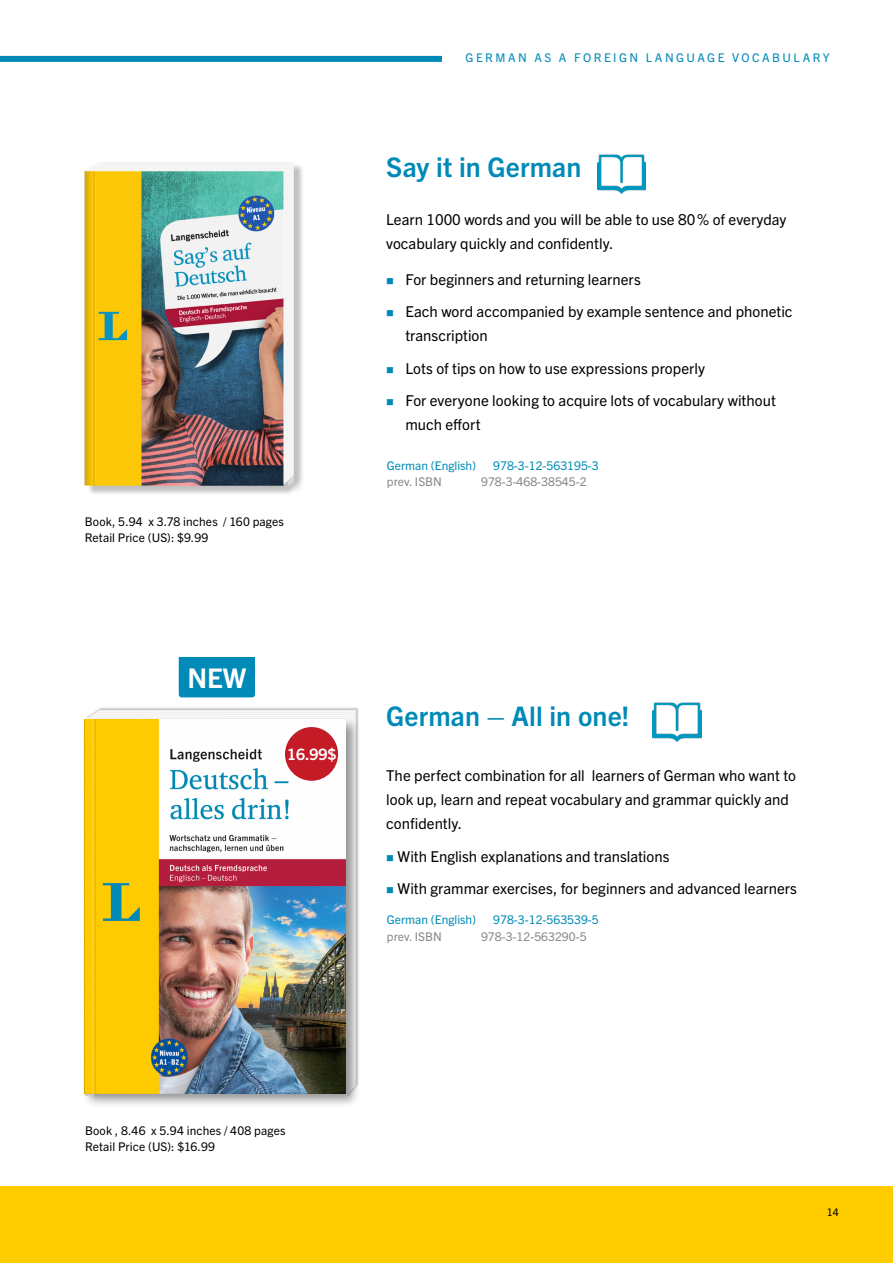
<style>
.page{position:relative;width:893px;height:1263px;background:#fff}
.page>*{position:absolute;margin:0;border:0;box-sizing:border-box;transform-origin:0 0}
.t1{font:700 27.15px "Trade Gothic Next LT Pro";color:#fff}
.t2{font:700 27px "Trade Gothic Next LT Pro";letter-spacing:.005em;color:#008ab7}
.t3{font:700 15.75px "Trade Gothic Next LT Pro";color:#fff}
.t4{font:15px/24px "Trade Gothic Next LT Pro";color:#000}
.t5{font:12px/16.5px "Trade Gothic Next LT Pro";letter-spacing:.015em;color:#000}
.t6{font:12px "Trade Gothic Next LT Pro";color:#008ab7}
.t7{font:12px "Trade Gothic Next LT Pro";color:#878787}
.t8{font:12px "Trade Gothic Next LT Pro";letter-spacing:.205em;color:#008ab7}
.t9{font:10.5px "Trade Gothic Next LT Pro";color:#000}
.s1{color:#008ab7}
</style>
<div class="page">
<div style="left:0;top:1186px;width:893px;height:77px;background:#fc0"></div>
<div style="left:87px;top:163px;width:218px;height:332px;background:#000;opacity:.25"></div>
<img style="left:85px;top:171px;width:198px;height:315px">
<div style="left:85px;top:171px;width:7px;height:314px;background:#e7b606"></div>
<hr style="left:92px;top:171px;width:3px;height:315px;background:#000">
<hr style="left:94px;top:177px;width:2px;height:307px;background:#fff">
<div style="left:82px;top:716px;width:279px;height:392px;background:#000;opacity:.4"></div>
<img style="left:85px;top:720px;width:261px;height:373px">
<img style="left:653px;top:702px;width:49px;height:40px">
<img style="left:597px;top:154px;width:49px;height:40px">
<hr style="left:93px;top:720px;width:3px;height:377px;background:#000">
<hr style="left:91px;top:719px;width:3px;height:378px;background:#fff">
<div style="left:179px;top:657px;width:76px;height:40px;background:#008ab7"></div>
<div style="left:286px;top:728px;width:51px;height:52px;background:#c41b27;border-radius:50%"></div>
<div style="left:285px;top:728px;width:53px;height:53px;border:2px solid #c41b27;border-radius:50%"></div>
<div style="left:0;top:56px;width:442px;height:6px;background:#008ab7"></div>
<p class="t5" style="left:85px;top:512px;width:201px">Book, 5.94 x 3.78 inches / 160 pages<br>Retail Price (US): $9.99</p>
<h1 class="t1" style="left:187px;top:659px;width:61px">NEW</h1>
<p class="t3" style="left:287px;top:743px;width:51px">16.99$</p>
<p class="t8" style="left:466px;top:50px;width:366px">GERMAN AS A FOREIGN LANGUAGE VOCABULARY</p>
<h2 class="t2" style="left:386px;top:148px;width:197px">Say it in German</h2>
<p class="t4" style="left:386px;top:206px;width:402px">Learn 1000 words and you will be able to use 80% of everyday vocabulary quickly and confidently.</p>
<p class="t4" style="left:386px;top:266px;width:256px"><span class="s1">■</span> For beginners and returning learners</p>
<p class="t4" style="left:405px;top:299px;width:389px;text-indent:-19px"><span class="s1">■</span> Each word accompanied by example sentence and phonetic transcription</p>
<p class="t4" style="left:386px;top:355px;width:320px"><span class="s1">■</span> Lots of tips on how to use expressions properly</p>
<p class="t4" style="left:405px;top:388px;width:372px;text-indent:-19px"><span class="s1">■</span> For everyone looking to acquire lots of vocabulary without much effort</p>
<p class="t6" style="left:387px;top:457px;width:91px">German (English)</p>
<p class="t6" style="left:493px;top:457px;width:107px">978-3-12-563195-3</p>
<p class="t7" style="left:387px;top:474px;width:56px">prev. ISBN</p>
<p class="t7" style="left:481px;top:474px;width:107px">978-3-468-38545-2</p>
<h2 class="t2" style="left:386px;top:697px;width:245px">German – All in one!</h2>
<p class="t4" style="left:386px;top:762px;width:411px">The perfect combination for all learners of German who want to look up, learn and repeat vocabulary and grammar quickly and confidently.</p>
<p class="t4" style="left:386px;top:843px;width:285px"><span class="s1">■</span> With English explanations and translations</p>
<p class="t4" style="left:386px;top:876px;width:412px"><span class="s1">■</span> With grammar exercises, for beginners and advanced learners</p>
<p class="t6" style="left:387px;top:911px;width:91px">German (English)</p>
<p class="t6" style="left:493px;top:911px;width:107px">978-3-12-563539-5</p>
<p class="t7" style="left:387px;top:928px;width:56px">prev. ISBN</p>
<p class="t7" style="left:481px;top:928px;width:107px">978-3-12-563290-5</p>
<p class="t5" style="left:85px;top:1121px;width:202px">Book , 8.46 x 5.94 inches / 408 pages<br>Retail Price (US): $16.99</p>
<p class="t9" style="left:827px;top:1205px;width:14px">14</p>
</div>
